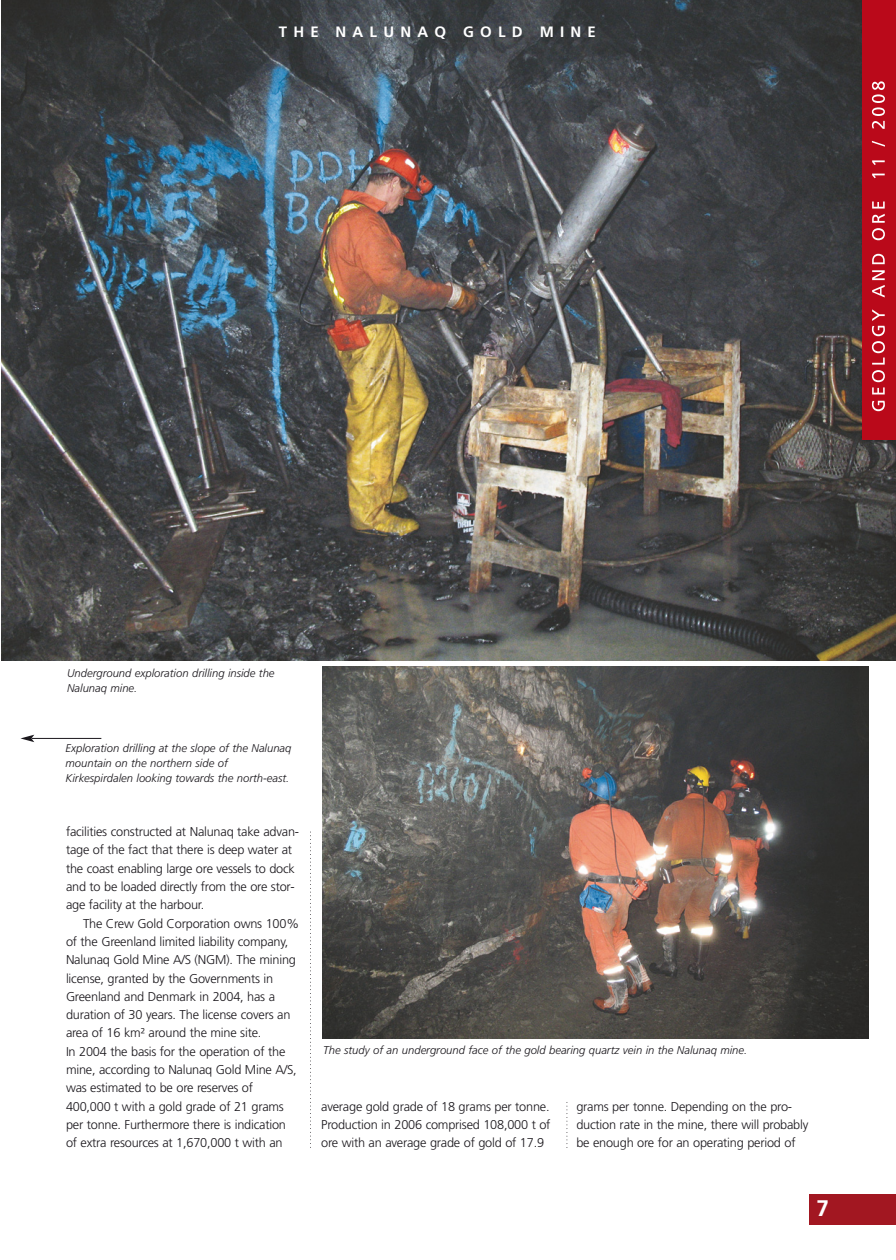
<style>
.page{position:relative;width:896px;height:1260px;background:#fff}
.page>*{position:absolute;margin:0;border:0;box-sizing:border-box;transform-origin:0 0}
.t1{font:700 22.5px "Frutiger";color:#fff}
.t2{font:700 15px "Frutiger";letter-spacing:.415em;color:#fff}
.t3{font:300 12.75px/18.3px "Frutiger";letter-spacing:-.015em;color:#1a171c}
.t4{font:italic 300 11.25px/15px "Frutiger";color:#1a171c}
</style>
<div class="page">
<img style="left:1px;top:0;width:895px;height:660px">
<img style="left:322px;top:666px;width:546px;height:372px">
<div style="left:809px;top:1194px;width:87px;height:30px;background:#a21721"></div>
<div style="left:862px;top:0;width:34px;height:440px;background:#ba091a"></div>
<svg style="left:872px;top:401px;width:13px;height:10px"></svg>
<svg style="left:872px;top:370px;width:13px;height:24px"></svg>
<svg style="left:872px;top:309px;width:13px;height:55px"></svg>
<svg style="left:872px;top:270px;width:13px;height:27px"></svg>
<svg style="left:872px;top:254px;width:13px;height:10px"></svg>
<svg style="left:872px;top:214px;width:13px;height:26px"></svg>
<svg style="left:872px;top:201px;width:13px;height:7px"></svg>
<svg style="left:872px;top:174px;width:13px;height:4px"></svg>
<svg style="left:872px;top:160px;width:13px;height:5px"></svg>
<svg style="left:872px;top:141px;width:13px;height:6px"></svg>
<svg style="left:872px;top:81px;width:13px;height:48px"></svg>
<svg style="left:310px;top:832px;width:1px;height:316px"></svg>
<svg style="left:566px;top:1102px;width:1px;height:46px"></svg>
<hr style="left:32px;top:738px;width:69px;height:1px;background:#1a171c">
<svg style="left:20px;top:734px;width:14px;height:8px"></svg>
<p class="t2" style="left:279px;top:26px;width:319px">THE NALUNAQ GOLD MINE</p>
<p class="t4" style="left:67px;top:666px;width:209px">Underground exploration drilling inside the<br>Nalunaq mine.</p>
<p class="t4" style="left:66px;top:741px;width:227px">Exploration drilling at the slope of the Nalunaq mountain on the northern side of<br>Kirkespirdalen looking towards the north-east.</p>
<p class="t3" style="left:66px;top:823px;width:235px">facilities constructed at Nalunaq take advan&shy;tage of the fact that there is deep water at the coast enabling large ore vessels to dock and to be loaded directly from the ore stor&shy;age facility at the harbour.</p>
<p class="t3" style="left:66px;top:915px;width:235px;text-indent:17px">The Crew Gold Corporation owns 100% of the Greenland limited liability company, Nalunaq Gold Mine A/S (NGM). The mining license, granted by the Governments in Greenland and Denmark in 2004, has a duration of 30 years. The license covers an area of 16 km² around the mine site.<br>In 2004 the basis for the operation of the mine, according to Nalunaq Gold Mine A/S, was estimated to be ore reserves of 400,000 t with a gold grade of 21 grams per tonne. Furthermore there is indication of extra resources at 1,670,000 t with an</p>
<p class="t4" style="left:323px;top:1043px;width:426px">The study of an underground face of the gold bearing quartz vein in the Nalunaq mine.</p>
<p class="t3" style="left:321px;top:1098px;width:231px;text-align:justify">average gold grade of 18 grams per tonne.<br>Production in 2006 comprised 108,000 t of ore with an average grade of gold of 17.9</p>
<p class="t3" style="left:576px;top:1098px;width:234px">grams per tonne. Depending on the pro&shy;duction rate in the mine, there will probably be enough ore for an operating period of</p>
<h1 class="t1" style="left:816px;top:1199px;width:14px">7</h1>
</div>
